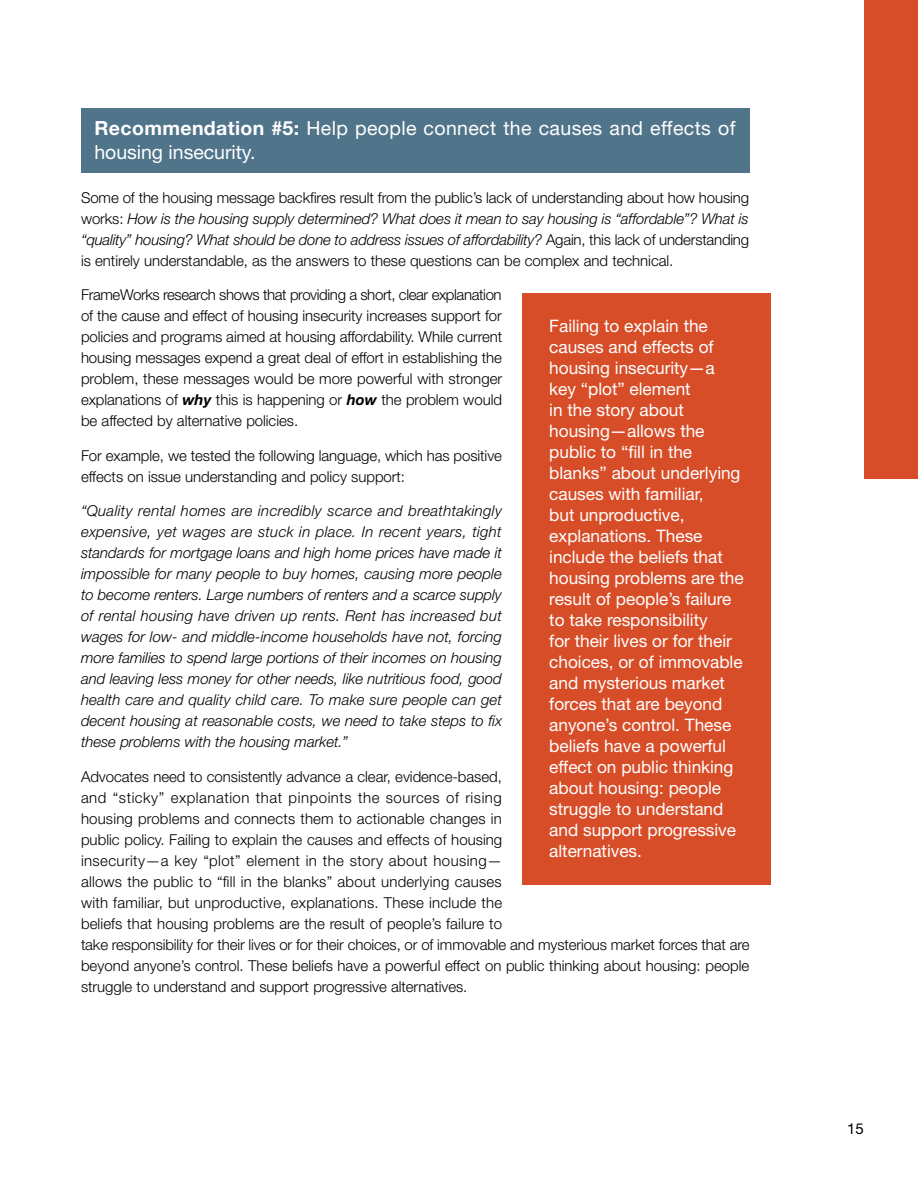
<style>
.page{position:relative;width:918px;height:1188px;background:#fff}
.page>*{position:absolute;margin:0;border:0;box-sizing:border-box;transform-origin:0 0}
.t1{font:19.5px/24px "Helvetica Neue LT Std";letter-spacing:.02em;color:#fff}
.Callout_Box{font:17.25px/21px "Helvetica Neue LT Std";letter-spacing:-.005em;color:#fff}
.Body{font:300 15px/21px "Helvetica Neue LT Std";color:#000;text-align:justify}
.Body-2{font:italic 300 15px/21px "Helvetica Neue LT Std";letter-spacing:-.005em;color:#000;text-align:justify}
.t2{font:15px "Helvetica Neue LT Std";color:#000}
.s1{font-weight:700}
.s2{font-style:italic}
.s3{font-weight:700;font-style:italic}
</style>
<div class="page">
<div style="left:864px;top:0;width:54px;height:479px;background:#d74d28"></div>
<div style="left:81px;top:108px;width:668px;height:65px;background:#50748a"></div>
<div style="left:522px;top:293px;width:249px;height:591px;background:#d74d28"></div>
<p class="t1" style="left:94px;top:116px;width:642px"><span class="s1">Recommendation #5:</span> Help people connect the causes and effects of housing insecurity.</p>
<p class="Body" style="left:81px;top:187px;width:670px">Some of the housing message backfires result from the public’s lack of understanding about how housing works: <span class="s2">How is the housing supply determined? What does it mean to say housing is “affordable”? What is “quality” housing? What should be done to address issues of affordability?</span> Again, this lack of understanding is entirely understandable, as the answers to these questions can be complex and technical.</p>
<p class="Body" style="left:81px;top:284px;width:423px">FrameWorks research shows that providing a short, clear explanation of the cause and effect of housing insecurity increases support for policies and programs aimed at housing affordability. While current housing messages expend a great deal of effort in establishing the problem, these messages would be more powerful with stronger explanations of <span class="s3">why</span> this is happening or <span class="s3">how</span> the problem would be affected by alternative policies.</p>
<p class="Body" style="left:81px;top:445px;width:423px">For example, we tested the following language, which has positive effects on issue understanding and policy support:</p>
<p class="Body-2" style="left:81px;top:500px;width:423px">“Quality rental homes are incredibly scarce and breathtakingly expensive, yet wages are stuck in place. In recent years, tight standards for mortgage loans and high home prices have made it impossible for many people to buy homes, causing more people to become renters. Large numbers of renters and a scarce supply of rental housing have driven up rents. Rent has increased but wages for low- and middle-income households have not, forcing more families to spend large portions of their incomes on housing and leaving less money for other needs, like nutritious food, good health care and quality child care. To make sure people can get decent housing at reasonable costs, we need to take steps to fix these problems with the housing market.”</p>
<p class="Body" style="left:81px;top:766px;width:670px;text-align:left">Advocates need to consistently advance a clear, evidence-based,<br>and “sticky” explanation that pinpoints the sources of rising<br>housing problems and connects them to actionable changes in<br>public policy. Failing to explain the causes and effects of housing<br>insecurity—a key “plot” element in the story about housing—<br>allows the public to “fill in the blanks” about underlying causes<br>with familiar, but unproductive, explanations. These include the<br>beliefs that housing problems are the result of people’s failure to<br>take responsibility for their lives or for their choices, or of immovable and mysterious market forces that are beyond anyone’s control. These beliefs have a powerful effect on public thinking about housing: people struggle to understand and support progressive alternatives.</p>
<p class="Callout_Box" style="left:549px;top:316px;width:196px">Failing to explain the causes and effects of housing insecurity—a key “plot” element<br>in the story about housing—allows the public to “fill in the blanks” about underlying causes with familiar,<br>but unproductive, explanations. These include the beliefs that housing problems are the result of people’s failure to take responsibility<br>for their lives or for their choices, or of immovable and mysterious market forces that are beyond anyone’s control. These beliefs have a powerful effect on public thinking about housing: people struggle to understand and support progressive alternatives.</p>
<p class="t2" style="left:847px;top:1120px;width:18px">15</p>
</div>
